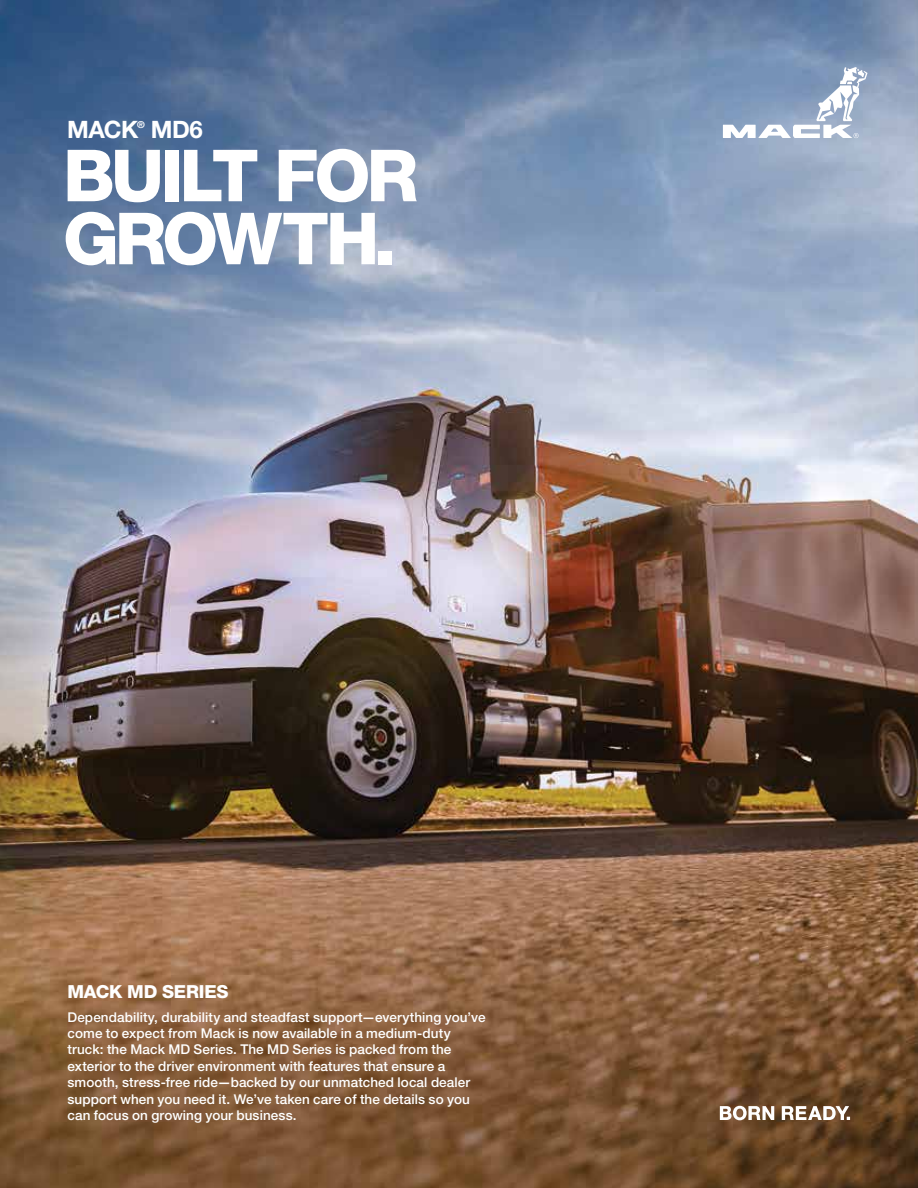
<style>
.page{position:relative;width:918px;height:1188px;background:#fff}
.page>*{position:absolute;margin:0;border:0;box-sizing:border-box;transform-origin:0 0}
.t1{font:800 72px/63px "Helvetica Neue LT Pro";letter-spacing:-.055em;color:#fff}
.t2{font:700 24px "Helvetica Neue LT Pro";letter-spacing:-.015em;color:#fff}
.t3{font:800 18px "Helvetica Neue LT Pro";letter-spacing:-.01em;color:#fff}
.t4{font:500 13.5px/16.5px "Helvetica Neue LT Pro";letter-spacing:.005em;color:#fff}
.t5{font:700 9.6px "Helvetica Neue LT Pro";color:#fff}
</style>
<div class="page">
<img style="left:0;top:0;width:918px;height:1188px">
<svg style="left:720px;top:1106px;width:54px;height:14px"></svg>
<svg style="left:782px;top:1106px;width:68px;height:14px"></svg>
<svg style="left:723px;top:67px;width:145px;height:71px"></svg>
<h2 class="t2" style="left:67px;top:115px;width:73px">MACK</h2>
<p class="t5" style="left:137px;top:118px;width:9px">®</p>
<h2 class="t2" style="left:151px;top:115px;width:54px">MD6</h2>
<h1 class="t1" style="left:63px;top:144px;width:357px">BUILT FOR<br>GROWTH.</h1>
<h3 class="t3" style="left:68px;top:981px;width:162px">MACK MD SERIES</h3>
<p class="t4" style="left:68px;top:1008px;width:420px">Dependability, durability and steadfast support—everything you’ve come to expect from Mack is now available in a medium-duty truck: the Mack MD Series. The MD Series is packed from the exterior to the driver environment with features that ensure a smooth, stress-free ride—backed by our unmatched local dealer support when you need it. We’ve taken care of the details so you can focus on growing your business.</p>
</div>
